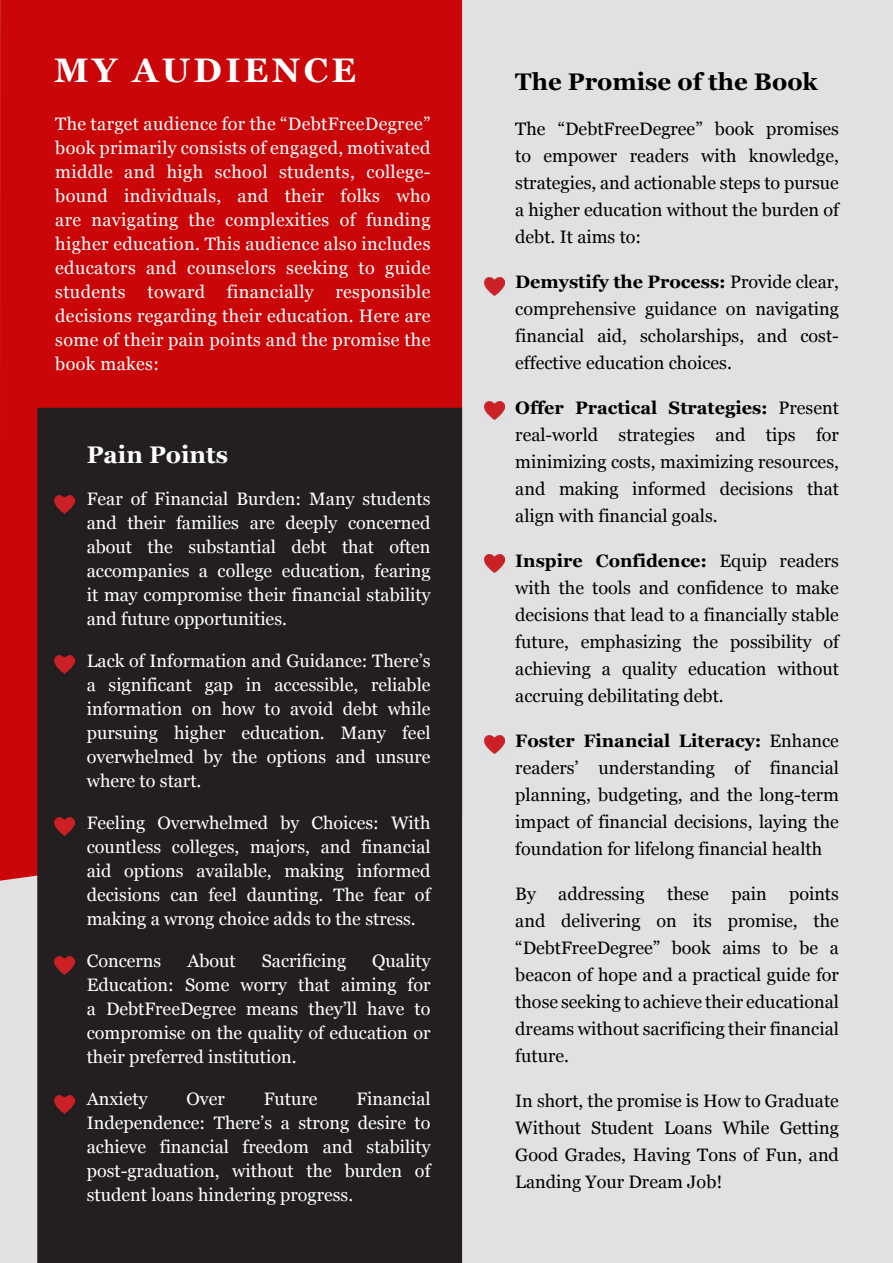
<style>
.page{position:relative;width:893px;height:1263px;background:#e1e1e1}
.page>*{position:absolute;margin:0;border:0;box-sizing:border-box;transform-origin:0 0}
.t1{font:700 34.05px "Georgia";letter-spacing:.1em;color:#fff}
.t2{font:700 24px "Georgia";color:#000}
.t3{font:700 24px "Georgia";color:#fff}
.t4{font:18px/24px "Georgia";color:#fff;text-align:justify}
.t5{font:18px/27px "Georgia";color:#000;text-align:justify}
.s1{font-weight:700}
</style>
<div class="page">
<div style="left:0;top:0;width:462px;height:881px;background:#ca0608"></div>
<div style="left:37px;top:408px;width:425px;height:855px;background:#231f20"></div>
<img style="left:54px;top:495px;width:21px;height:18px">
<img style="left:54px;top:655px;width:21px;height:18px">
<img style="left:54px;top:817px;width:21px;height:18px">
<img style="left:54px;top:956px;width:21px;height:18px">
<img style="left:54px;top:1095px;width:21px;height:18px">
<img style="left:484px;top:278px;width:21px;height:17px">
<img style="left:484px;top:402px;width:21px;height:17px">
<img style="left:484px;top:555px;width:21px;height:17px">
<img style="left:484px;top:736px;width:21px;height:17px">
<h1 class="t1" style="left:54px;top:44px;width:304px">MY AUDIENCE</h1>
<p class="t4" style="left:55px;top:111px;width:377px">The target audience for the “DebtFreeDegree” book primarily consists of engaged, motivated middle and high school students, college&shy;bound individuals, and their folks who are navigating the complexities of funding higher education. This audience also includes educators and counselors seeking to guide students toward financially responsible decisions regarding their education. Here are some of their pain points and the promise the book makes:</p>
<h2 class="t3" style="left:87px;top:437px;width:143px">Pain Points</h2>
<p class="t4" style="left:87px;top:486px;width:345px">Fear of Financial Burden: Many students and their families are deeply concerned about the substantial debt that often accompanies a college education, fearing it may compromise their financial stability and future opportunities.</p>
<p class="t4" style="left:87px;top:648px;width:345px">Lack of Information and Guidance: There’s a significant gap in accessible, reliable information on how to avoid debt while pursuing higher education. Many feel overwhelmed by the options and unsure where to start.</p>
<p class="t4" style="left:87px;top:810px;width:345px">Feeling Overwhelmed by Choices: With countless colleges, majors, and financial aid options available, making informed decisions can feel daunting. The fear of making a wrong choice adds to the stress.</p>
<p class="t4" style="left:87px;top:948px;width:76px">Concerns</p>
<p class="t4" style="left:187px;top:948px;width:50px">About</p>
<p class="t4" style="left:262px;top:948px;width:86px">Sacrificing</p>
<p class="t4" style="left:87px;top:948px;width:345px;text-indent:285px">Quality Education: Some worry that aiming for a DebtFreeDegree means they’ll have to compromise on the quality of education or their preferred institution.</p>
<p class="t4" style="left:87px;top:1086px;width:62px">Anxiety</p>
<p class="t4" style="left:187px;top:1086px;width:40px">Over</p>
<p class="t4" style="left:264px;top:1086px;width:55px">Future</p>
<p class="t4" style="left:87px;top:1086px;width:345px;text-indent:270px">Financial Independence: There’s a strong desire to achieve financial freedom and stability post-graduation, without the burden of student loans hindering progress.</p>
<h2 class="t2" style="left:515px;top:64px;width:304px">The Promise of the Book</h2>
<p class="t5" style="left:515px;top:115px;width:325px">The “DebtFreeDegree” book promises to empower readers with knowledge, strategies, and actionable steps to pursue a higher education without the burden of debt. It aims to:</p>
<p class="t5" style="left:515px;top:268px;width:325px"><span class="s1">Demystify the Process:</span> Provide clear, comprehensive guidance on navigating financial aid, scholarships, and cost&shy;effective education choices.</p>
<p class="t5" style="left:515px;top:394px;width:325px"><span class="s1">Offer Practical Strategies:</span> Present real-world strategies and tips for minimizing costs, maximizing resources, and making informed decisions that align with financial goals.</p>
<p class="t5" style="left:515px;top:547px;width:325px"><span class="s1">Inspire Confidence:</span> Equip readers with the tools and confidence to make decisions that lead to a financially stable future, emphasizing the possibility of achieving a quality education without accruing debilitating debt.</p>
<p class="t5" style="left:515px;top:727px;width:325px"><span class="s1">Foster Financial Literacy:</span> Enhance readers’ understanding of financial planning, budgeting, and the long-term impact of financial decisions, laying the foundation for lifelong financial health</p>
<p class="t5" style="left:515px;top:880px;width:325px">By addressing these pain points and delivering on its promise, the “DebtFreeDegree” book aims to be a beacon of hope and a practical guide for those seeking to achieve their educational dreams without sacrificing their financial future.</p>
<p class="t5" style="left:515px;top:1087px;width:325px">In short, the promise is How to Graduate Without Student Loans While Getting Good Grades, Having Tons of Fun, and Landing Your Dream Job!</p>
</div>
